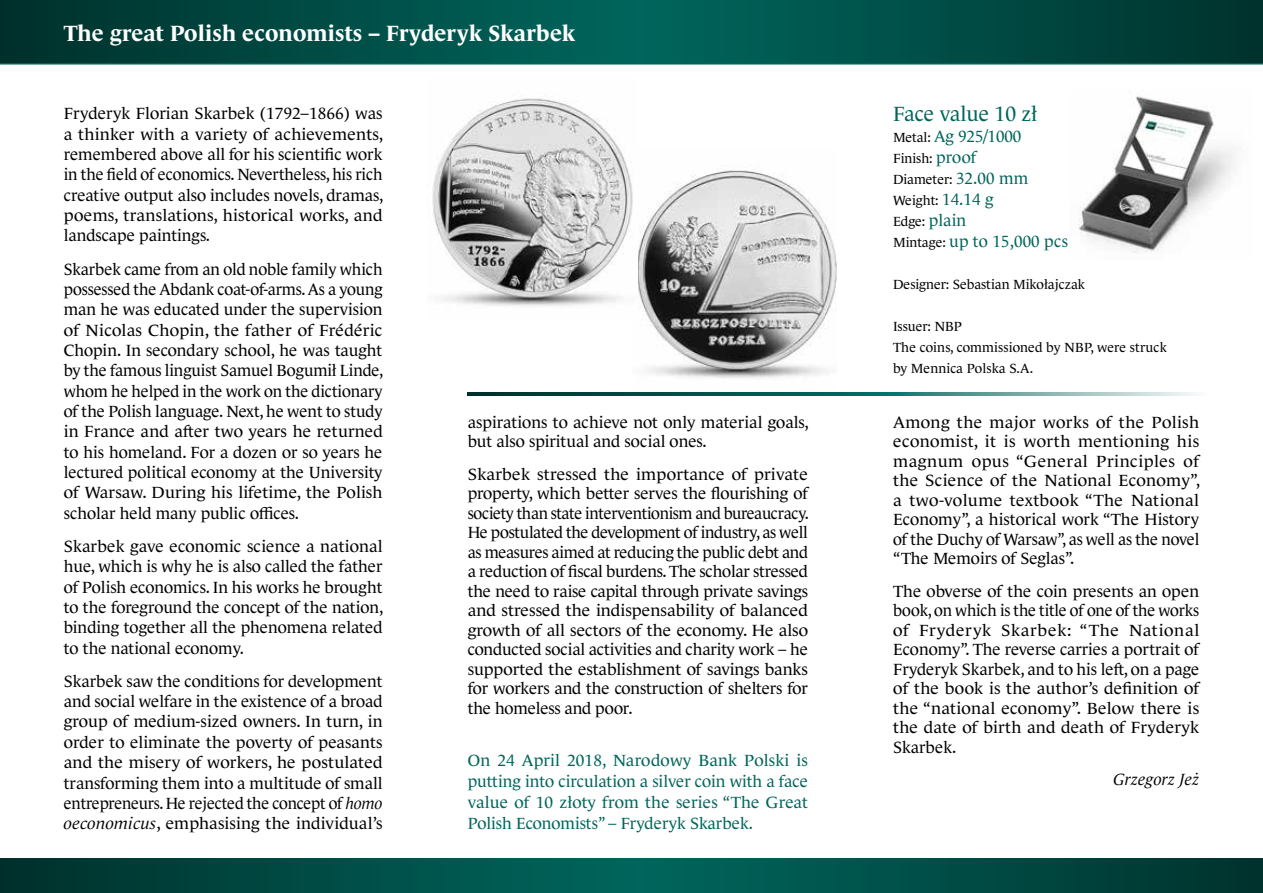
<style>
.page{position:relative;width:1263px;height:893px;background:#fff}
.page>*{position:absolute;margin:0;border:0;box-sizing:border-box;transform-origin:0 0}
.t1{font:700 22.5px "Le Monde Journal Pro";letter-spacing:.01em;color:#fff}
.t2{font:21px "Le Monde Journal Pro";color:#00655c}
.t3{font:16.5px/20.4px "Le Monde Journal Pro";color:#000;text-align:justify}
.t4{font:16.5px/19.5px "Le Monde Journal Pro";color:#000;text-align:justify;scale:1.04 1}
.t5{font:16.5px/21px "Le Monde Journal Pro";color:#00655c;text-align:justify}
.t6{font:italic 16.5px "Le Monde Journal Pro";color:#000}
.t7{font:13.5px/21px "Le Monde Journal Pro";color:#000}
.s1{font-style:italic}
.s2{font-size:13.5px;color:#000}
.s3{font-size:16.5px;color:#00655c}
</style>
<div class="page">
<svg style="left:0;top:859px;width:1263px;height:34px;background:#004b44"></svg>
<svg style="left:0;top:0;width:1263px;height:65px;background:#014d46"></svg>
<svg style="left:468px;top:393px;width:726px;height:2px"></svg>
<img style="left:1078px;top:96px;width:156px;height:157px">
<img style="left:638px;top:170px;width:199px;height:208px">
<img style="left:432px;top:98px;width:201px;height:209px">
<h1 class="t1" style="left:64px;top:16px;width:513px">The great Polish economists – Fryderyk Skarbek</h1>
<p class="t3" style="left:64px;top:102px;width:321px">Fryderyk Florian Skarbek (1792–1866) was a thinker with a variety of achievements, remembered above all for his scientific work in the field of economics. Nevertheless, his rich creative output also includes novels, dramas, poems, translations, historical works, and landscape paintings.</p>
<p class="t3" style="left:64px;top:257px;width:321px">Skarbek came from an old noble family which possessed the Abdank coat-of-arms. As a young man he was educated under the supervision of Nicolas Chopin, the father of Frédéric Chopin. In secondary school, he was taught by the famous linguist Samuel Bogumił Linde, whom he helped in the work on the dictionary of the Polish language. Next, he went to study in France and after two years he returned to his homeland. For a dozen or so years he lectured political economy at the University of Warsaw. During his lifetime, the Polish scholar held many public offices.</p>
<p class="t3" style="left:64px;top:534px;width:321px">Skarbek gave economic science a national hue, which is why he is also called the father of Polish economics. In his works he brought to the foreground the concept of the nation, binding together all the phenomena related to the national economy.</p>
<p class="t3" style="left:64px;top:669px;width:320px">Skarbek saw the conditions for development and social welfare in the existence of a broad group of medium-sized owners. In turn, in order to eliminate the poverty of peasants and the misery of workers, he postulated transforming them into a multitude of small entrepreneurs. He rejected the concept of <span class="s1">homo oeconomicus</span>, emphasising the individual’s</p>
<p class="t3" style="left:468px;top:411px;width:343px;line-height:19.5px">aspirations to achieve not only material goals, but also spiritual and social ones.</p>
<p class="t4" style="left:468px;top:462px;width:329px">Skarbek stressed the importance of private property, which better serves the flourishing of society than state interventionism and bureaucracy.<br>He postulated the development of industry, as well as measures aimed at reducing the public debt and a reduction of fiscal burdens. The scholar stressed the need to raise capital through private savings and stressed the indispensability of balanced growth of all sectors of the economy. He also conducted social activities and charity work – he supported the establishment of savings banks for workers and the construction of shelters for the homeless and poor.</p>
<p class="t5" style="left:468px;top:748px;width:342px">On 24 April 2018, Narodowy Bank Polski is putting into circulation a silver coin with a face value of 10 złoty from the series “The Great Polish Economists” – Fryderyk Skarbek.</p>
<p class="t2" style="left:893px;top:98px;width:146px">Face value 10 zł</p>
<p class="t5" style="left:893px;top:125px;width:130px"><span class="s2">Metal:</span> Ag 925/1000</p>
<p class="t7" style="left:893px;top:147px;width:137px">Finish: <span class="s3">proof<br></span>Diameter: <span class="s3">32.00 mm<br></span>Weight: <span class="s3">14.14 g<br></span>Edge: <span class="s3">plain</span></p>
<p class="t5" style="left:893px;top:230px;width:176px"><span class="s2">Mintage:</span> up to 15,000 pcs</p>
<p class="t7" style="left:893px;top:273px;width:194px">Designer: Sebastian Mikołajczak</p>
<p class="t7" style="left:893px;top:315px;width:275px">Issuer: NBP<br>The coins, commissioned by NBP, were struck by Mennica Polska S.A.</p>
<p class="t4" style="left:893px;top:411px;width:296px">Among the major works of the Polish economist, it is worth mentioning his magnum opus “General Principles of the Science of the National Economy”, a two-volume textbook “The National Economy”, a historical work “The History of the Duchy of Warsaw”, as well as the novel “The Memoirs of Seglas”.</p>
<p class="t3" style="left:893px;top:579px;width:308px;line-height:19.5px">The obverse of the coin presents an open book, on which is the title of one of the works of Fryderyk Skarbek: “The National Economy”. The reverse carries a portrait of Fryderyk Skarbek, and to his left, on a page of the book is the author’s definition of the “national economy”. Below there is the date of birth and death of Fryderyk Skarbek.</p>
<p class="t6" style="left:1113px;top:767px;width:87px">Grzegorz Jeż</p>
</div>
